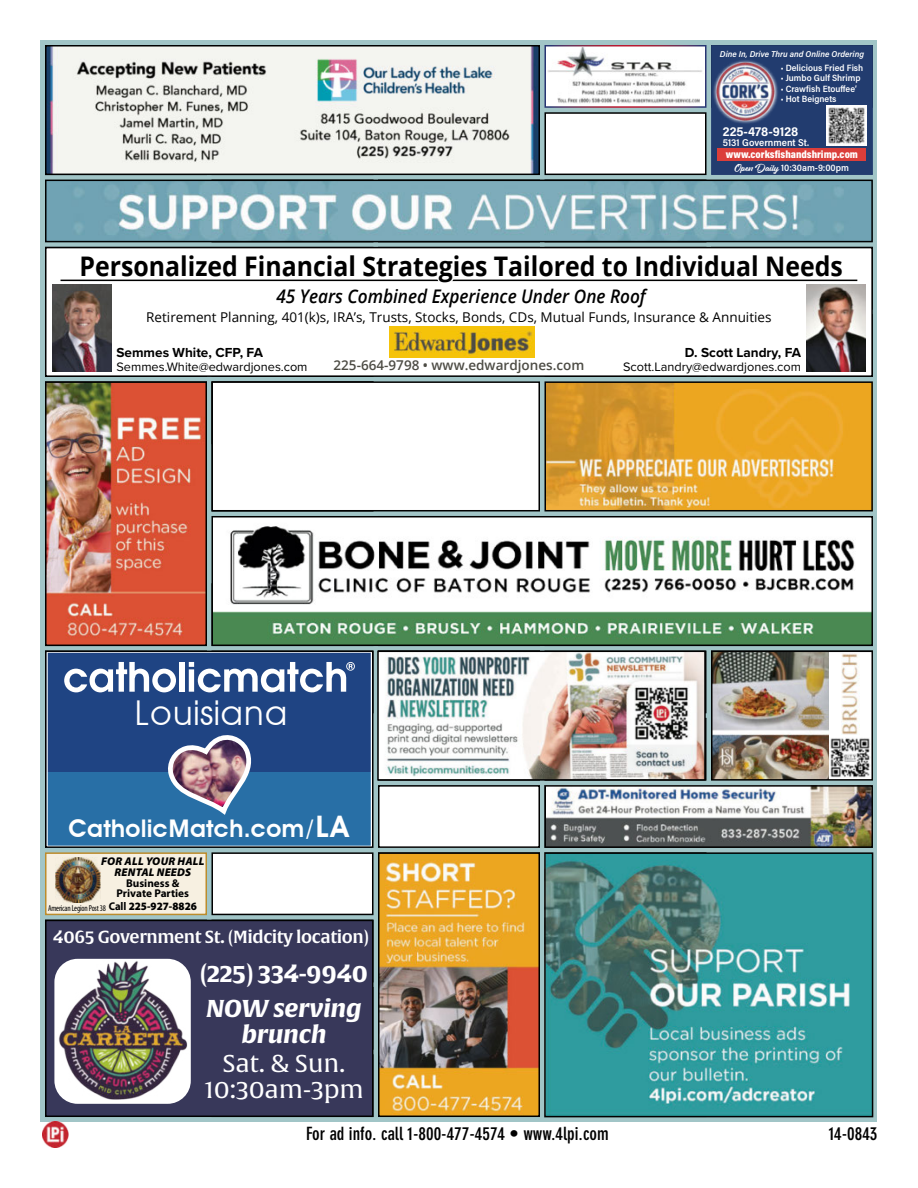
<style>
.page{position:relative;width:918px;height:1188px;background:#fff}
.page>*{position:absolute;margin:0;border:0;box-sizing:border-box;transform-origin:0 0}
.t1{font:34.2px "Avant Garde";color:#fff}
.t2{font:700 27px "Open Sans";color:#000;scale:.92 1}
.t3{font:600 24.3px "Avant Garde";color:#fff}
.t4{font:24px/26.2px "Alverata";letter-spacing:-.01em;color:#fff;text-align:center;scale:1.05 1}
.t5{font:italic 700 24px/26.2px "Alverata";letter-spacing:-.01em;color:#fff;text-align:center;scale:1.05 1}
.t6{font:700 24px "Alverata";letter-spacing:-.025em;color:#fff}
.t7{font:italic 600 18.75px "Open Sans";color:#000;scale:.92 1}
.t8{font:700 condensed 18px "DIN Neuzeit Grotesk Std";color:#000}
.t9{font:17.25px "Alverata Sb";letter-spacing:-.025em;color:#fff}
.t10{font:13.5px "Open Sans";color:#000}
.t11{font:700 13.5px "Proxima Nova";color:#000}
.t12{font:600 13.5px "Open Sans";color:#4d4c45}
.t13{font:700 13.05px "Acumin Pro Semi Cond";letter-spacing:.01em;color:#fff}
.t14{font:12.75px "Proxima Nova";color:#000}
.t15{font:italic 900 11.25px/10.8px "Myriad Pro";letter-spacing:.02em;color:#000;text-align:center}
.t16{font:700 11.25px/10.4px "Myriad Pro";color:#000;text-align:center}
.t17{font:900 10.65px "Acumin Pro Cond";color:#fff;scale:1.05 1}
.t18{font:600 10.05px "Acumin Pro Semi Cond";color:#fff}
.t19{font:600 9.45px "Acumin Pro Semi Cond";color:#fff}
.t20{font:600 9.15px "Acumin Pro Semi Cond";color:#fff}
.t21{font:condensed 8.7px "Myriad Pro";letter-spacing:-.02em;color:#000;scale:.95 1}
.t22{font:italic 600 8.55px "Acumin Pro Semi Cond";color:#fff}
.s1{font-family:"Eds Market Main Script";font-weight:400}
.s2{color:#fff}
.s3{font-size:29.7px}
.s4{font-weight:700;font-stretch:normal;font-size:11.25px}
.s5{font-weight:900;font-stretch:normal;font-size:11.25px}
</style>
<div class="page">
<div style="left:40px;top:40px;width:838px;height:1082px;background:#a1c5c7"></div>
<div style="left:212px;top:853px;width:161px;height:61px;background:#fff"></div>
<div style="left:212px;top:852px;width:162px;height:63px;border:2px solid #000"></div>
<div style="left:212px;top:382px;width:327px;height:129px;background:#fff"></div>
<div style="left:212px;top:381px;width:328px;height:130px;border:2px solid #000"></div>
<div style="left:379px;top:786px;width:160px;height:61px;background:#fff"></div>
<div style="left:378px;top:785px;width:162px;height:63px;border:2px solid #000"></div>
<div style="left:545px;top:113px;width:161px;height:61px;background:#fff"></div>
<div style="left:544px;top:112px;width:162px;height:63px;border:2px solid #000"></div>
<img style="left:547px;top:384px;width:323px;height:124px">
<div style="left:544px;top:381px;width:329px;height:130px;border:2px solid #000"></div>
<img style="left:42px;top:1122px;width:27px;height:26px">
<div style="left:711px;top:45px;width:162px;height:130px;background:#223c6f;border:1px solid #223c6f"></div>
<svg style="left:713px;top:60px;width:65px;height:64px"></svg>
<img style="left:717px;top:63px;width:58px;height:58px">
<div style="left:718px;top:149px;width:148px;height:12px;background:#db3e3a"></div>
<img style="left:827px;top:106px;width:39px;height:39px">
<img style="left:547px;top:855px;width:323px;height:259px">
<div style="left:544px;top:852px;width:329px;height:265px;border:2px solid #000"></div>
<img style="left:48px;top:384px;width:156px;height:259px">
<div style="left:45px;top:381px;width:162px;height:265px;border:2px solid #000"></div>
<img style="left:380px;top:654px;width:323px;height:124px">
<div style="left:377px;top:651px;width:329px;height:130px;border:2px solid #000"></div>
<svg style="left:48px;top:654px;width:323px;height:191px;background:#305f97"></svg>
<img style="left:168px;top:732px;width:86px;height:87px">
<div style="left:45px;top:651px;width:329px;height:197px;border:2px solid #000"></div>
<div style="left:545px;top:46px;width:161px;height:61px;background:#fff"></div>
<img style="left:547px;top:48px;width:155px;height:29px">
<div style="left:544px;top:45px;width:162px;height:63px;border:2px solid #fff"></div>
<img style="left:557px;top:81px;width:143px;height:23px">
<div style="left:46px;top:248px;width:826px;height:128px;background:#fff"></div>
<div style="left:45px;top:247px;width:828px;height:130px;border:2px solid #000"></div>
<hr style="left:61px;top:280px;width:796px;height:1px;background:#000">
<img style="left:389px;top:326px;width:146px;height:31px">
<img style="left:52px;top:285px;width:60px;height:86px">
<img style="left:807px;top:285px;width:59px;height:86px">
<div style="left:46px;top:920px;width:327px;height:196px;background:#38385a"></div>
<div style="left:45px;top:920px;width:329px;height:197px;border:2px solid #000"></div>
<div style="left:54px;top:959px;width:137px;height:145px;background:#fff;border-radius:23px"></div>
<img style="left:54px;top:959px;width:137px;height:141px">
<div style="left:45px;top:852px;width:162px;height:63px;background:#f7f0e1;border:2px solid #bc8c2c"></div>
<img style="left:55px;top:857px;width:45px;height:45px">
<div style="left:712px;top:651px;width:160px;height:129px;background:#fff"></div>
<img style="left:714px;top:654px;width:115px;height:124px">
<div style="left:711px;top:651px;width:162px;height:130px;border:2px solid #000"></div>
<img style="left:841px;top:653px;width:18px;height:82px">
<img style="left:830px;top:738px;width:40px;height:40px">
<img style="left:214px;top:519px;width:656px;height:124px">
<div style="left:211px;top:516px;width:662px;height:130px;border:2px solid #000"></div>
<img style="left:48px;top:48px;width:489px;height:124px">
<div style="left:45px;top:45px;width:495px;height:130px;border:2px solid #000"></div>
<img style="left:48px;top:183px;width:822px;height:56px">
<div style="left:45px;top:180px;width:828px;height:62px;border:2px solid #000"></div>
<img style="left:381px;top:855px;width:156px;height:259px">
<div style="left:378px;top:852px;width:162px;height:265px;border:2px solid #000"></div>
<img style="left:547px;top:788px;width:323px;height:57px">
<div style="left:544px;top:785px;width:329px;height:63px;border:2px solid #000"></div>
<p class="t22" style="left:720px;top:48px;width:146px">Dine In, Drive Thru and Online Ordering</p>
<p class="t20" style="left:781px;top:61px;width:84px">• Delicious Fried Fish</p>
<p class="t20" style="left:781px;top:72px;width:81px">• Jumbo Gulf Shrimp</p>
<p class="t20" style="left:781px;top:82px;width:78px">• Crawfish Etouffee’</p>
<p class="t20" style="left:781px;top:93px;width:57px">• Hot Beignets</p>
<p class="t13" style="left:723px;top:122px;width:77px">225-478-9128</p>
<p class="t18" style="left:723px;top:136px;width:88px">5131 Government St.</p>
<p class="t19" style="left:735px;top:161px;width:116px"><span class="s1">Open Daily</span> 10:30am-9:00pm</p>
<p class="t17" style="left:726px;top:147px;width:127px">www.corksfishandshrimp.com</p>
<h2 class="t2" style="left:80px;top:247px;width:831px">Personalized Financial Strate<span class="s2">g</span>ies Tailored to Individual Needs</h2>
<h3 class="t7" style="left:276px;top:283px;width:403px">45 Years Combined Experience Under One Roof</h3>
<p class="t10" style="left:146px;top:307px;width:627px">Retirement Planning, 401(k)s, IRA’s, Trusts, Stocks, Bonds, CDs, Mutual Funds, Insurance &amp; Annuities</p>
<p class="t12" style="left:334px;top:356px;width:252px">225-664-9798 • www.edwardjones.com</p>
<p class="t11" style="left:116px;top:342px;width:148px">Semmes White, CFP, FA</p>
<p class="t14" style="left:116px;top:357px;width:193px">Semmes.White@edwardjones.com</p>
<p class="t11" style="left:685px;top:342px;width:118px">D. Scott Landry, FA</p>
<p class="t14" style="left:623px;top:357px;width:179px">Scott.Landry@edwardjones.com</p>
<h1 class="t1" style="left:134px;top:692px;width:155px">Louisiana</h1>
<h3 class="t3" style="left:68px;top:814px;width:284px">CatholicMatch.com/<span class="s3">LA</span></h3>
<p class="t15" style="left:101px;top:856px;width:105px">FOR ALL YOUR HALL<br>RENTAL NEEDS</p>
<p class="t16" style="left:117px;top:878px;width:74px">Business &amp;<br>Private Parties</p>
<p class="t21" style="left:48px;top:903px;width:158px">American Legion Post 38 <span class="s4">Call</span> <span class="s5">225-927-8826</span></p>
<p class="t9" style="left:53px;top:927px;width:317px">4065 Government St. (Midcity location)</p>
<h3 class="t6" style="left:200px;top:959px;width:169px">(225) 334-9940</h3>
<h3 class="t5" style="left:206px;top:996px;width:150px">NOW serving brunch</h3>
<h3 class="t4" style="left:204px;top:1051px;width:154px">Sat. &amp; Sun.<br>10:30am-3pm</h3>
<h3 class="t8" style="left:306px;top:1123px;width:304px">For ad info. call 1-800-477-4574 • www.4lpi.com</h3>
<h3 class="t8" style="left:829px;top:1123px;width:50px">14-0843</h3>
</div>
